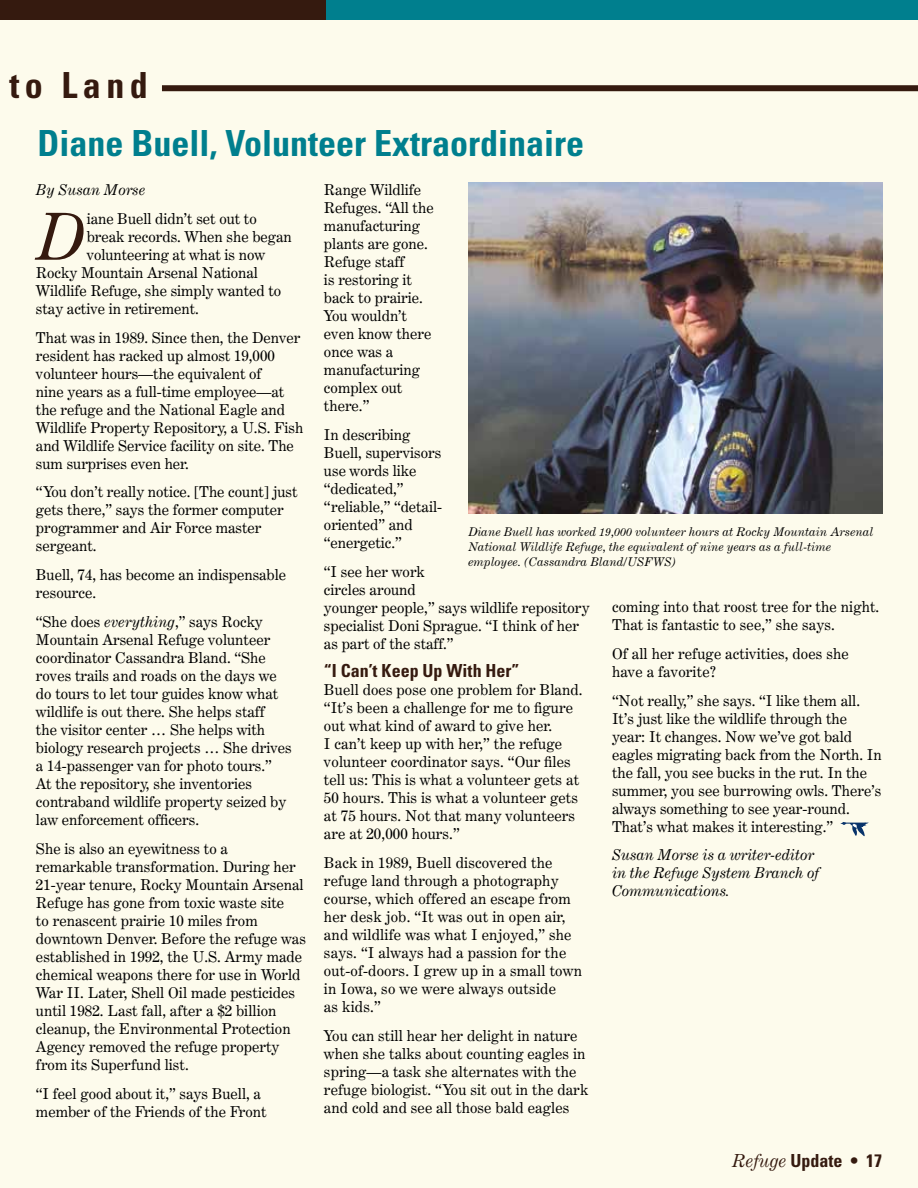
<style>
.page{position:relative;width:918px;height:1188px;background:#fff}
.page>*{position:absolute;margin:0;border:0;box-sizing:border-box;transform-origin:0 0}
.body_text{font:italic 64.8px "Century Expanded BT";color:#351a0f}
.t1{font:700 condensed 36px "Univers";color:#007f8e}
.t2{font:700 condensed 36px "Univers";letter-spacing:.15em;color:#351a0f}
.Body_Header{font:700 condensed 18px "Univers";color:#351a0f}
.body_text-2{font:15px/18px "Century Expanded BT";color:#000}
.body_text-3{font:italic 15px/18px "Century Expanded BT";color:#000}
.body_text-4{font:italic 12px/15px "Century Expanded";color:#000}
.s1{font-style:italic}
.s2{font-family:"Century Expanded BT";font-weight:400;font-style:italic;font-stretch:normal}
</style>
<div class="page">
<div style="left:0;top:0;width:918px;height:36px;background:#007f8e"></div>
<div style="left:0;top:0;width:325px;height:36px;background:#351a0f"></div>
<div style="left:0;top:21px;width:918px;height:1167px;background:#fdfbec"></div>
<svg style="left:841px;top:822px;width:28px;height:14px"></svg>
<img style="left:468px;top:183px;width:414px;height:330px">
<div style="left:162px;top:85px;width:756px;height:6px;background:#351a0f"></div>
<h2 class="t2" style="left:9px;top:63px;width:140px">to Land</h2>
<p class="t1" style="left:37px;top:121px;width:548px">Diane Buell, Volunteer Extraordinaire</p>
<p class="body_text-3" style="left:36px;top:180px;width:111px">By Susan Morse</p>
<p class="body_text" style="left:36px;top:197px;width:52px">D</p>
<p class="body_text-2" style="left:87px;top:209px;width:172px">iane Buell didn’t set out to</p>
<p class="body_text-2" style="left:324px;top:180px;width:111px">Range Wildlife<br>Refuges. “All the manufacturing plants are gone.<br>Refuge staff<br>is restoring it back to prairie.<br>You wouldn’t even know there once was a manufacturing complex out there.”</p>
<p class="body_text-2" style="left:324px;top:425px;width:120px">In describing<br>Buell, supervisors use words like “dedicated,” “reliable,” “detail&shy;oriented” and “energetic.”</p>
<p class="body_text-2" style="left:324px;top:562px;width:267px">“I see her work<br>circles around<br>younger people,” says wildlife repository specialist Doni Sprague. “I think of her as part of the staff.”</p>
<p class="Body_Header" style="left:324px;top:660px;width:197px">“I Can’t Keep Up With Her”</p>
<p class="body_text-2" style="left:324px;top:681px;width:260px">Buell does pose one problem for Bland. “It’s been a challenge for me to figure out what kind of award to give her.<br>I can’t keep up with her,” the refuge volunteer coordinator says. “Our files tell us: This is what a volunteer gets at 50 hours. This is what a volunteer gets at 75 hours. Not that many volunteers are at 20,000 hours.”</p>
<p class="body_text-2" style="left:324px;top:854px;width:260px">Back in 1989, Buell discovered the refuge land through a photography course, which offered an escape from her desk job. “It was out in open air, and wildlife was what I enjoyed,” she says. “I always had a passion for the out-of-doors. I grew up in a small town in Iowa, so we were always outside<br>as kids.”</p>
<p class="body_text-2" style="left:324px;top:1026px;width:266px">You can still hear her delight in nature when she talks about counting eagles in spring—a task she alternates with the refuge biologist. “You sit out in the dark and cold and see all those bald eagles</p>
<p class="body_text-2" style="left:87px;top:227px;width:207px">break records. When she began</p>
<p class="body_text-2" style="left:87px;top:245px;width:180px">volunteering at what is now</p>
<p class="body_text-2" style="left:36px;top:263px;width:224px">Rocky Mountain Arsenal National</p>
<p class="body_text-2" style="left:36px;top:281px;width:247px">Wildlife Refuge, she simply wanted to</p>
<p class="body_text-2" style="left:36px;top:299px;width:164px">stay active in retirement.</p>
<p class="body_text-2" style="left:36px;top:328px;width:269px">That was in 1989. Since then, the Denver resident has racked up almost 19,000 volunteer hours—the equivalent of<br>nine years as a full-time employee—at the refuge and the National Eagle and Wildlife Property Repository, a U.S. Fish and Wildlife Service facility on site. The sum surprises even her.</p>
<p class="body_text-2" style="left:36px;top:483px;width:263px">“You don’t really notice. [The count] just gets there,” says the former computer programmer and Air Force master sergeant.</p>
<p class="body_text-2" style="left:36px;top:566px;width:252px">Buell, 74, has become an indispensable resource.</p>
<p class="body_text-2" style="left:36px;top:612px;width:257px">“She does <span class="s1">everything</span>,” says Rocky Mountain Arsenal Refuge volunteer coordinator Cassandra Bland. “She roves trails and roads on the days we do tours to let tour guides know what wildlife is out there. She helps staff<br>the visitor center … She helps with biology research projects … She drives a 14-passenger van for photo tours.”<br>At the repository, she inventories contraband wildlife property seized by law enforcement officers.</p>
<p class="body_text-2" style="left:36px;top:839px;width:271px">She is also an eyewitness to a remarkable transformation. During her 21-year tenure, Rocky Mountain Arsenal Refuge has gone from toxic waste site<br>to renascent prairie 10 miles from downtown Denver. Before the refuge was established in 1992, the U.S. Army made chemical weapons there for use in World War II. Later, Shell Oil made pesticides until 1982. Last fall, after a $2 billion cleanup, the Environmental Protection Agency removed the refuge property from its Superfund list.</p>
<p class="body_text-2" style="left:36px;top:1084px;width:232px">“I feel good about it,” says Buell, a member of the Friends of the Front</p>
<p class="body_text-4" style="left:468px;top:524px;width:407px">Diane Buell has worked 19,000 volunteer hours at Rocky Mountain Arsenal<br>National Wildlife Refuge, the equivalent of nine years as a full-time employee. (Cassandra Bland/USFWS)</p>
<p class="body_text-2" style="left:612px;top:598px;width:269px">coming into that roost tree for the night.<br>That is fantastic to see,” she says.</p>
<p class="body_text-2" style="left:612px;top:644px;width:238px">Of all her refuge activities, does she have a favorite?</p>
<p class="body_text-2" style="left:612px;top:691px;width:271px">“Not really,” she says. “I like them all.<br>It’s just like the wildlife through the year: It changes. Now we’ve got bald eagles migrating back from the North. In the fall, you see bucks in the rut. In the summer, you see burrowing owls. There’s always something to see year-round.<br>That’s what makes it interesting.”</p>
<h3 class="body_text-3" style="left:612px;top:846px;width:209px">Susan Morse is a writer-editor in the Refuge System Branch of<br>Communications.</h3>
<p class="Body_Header" style="left:732px;top:1149px;width:151px"><span class="s2">Refuge</span> Update • 17</p>
</div>
